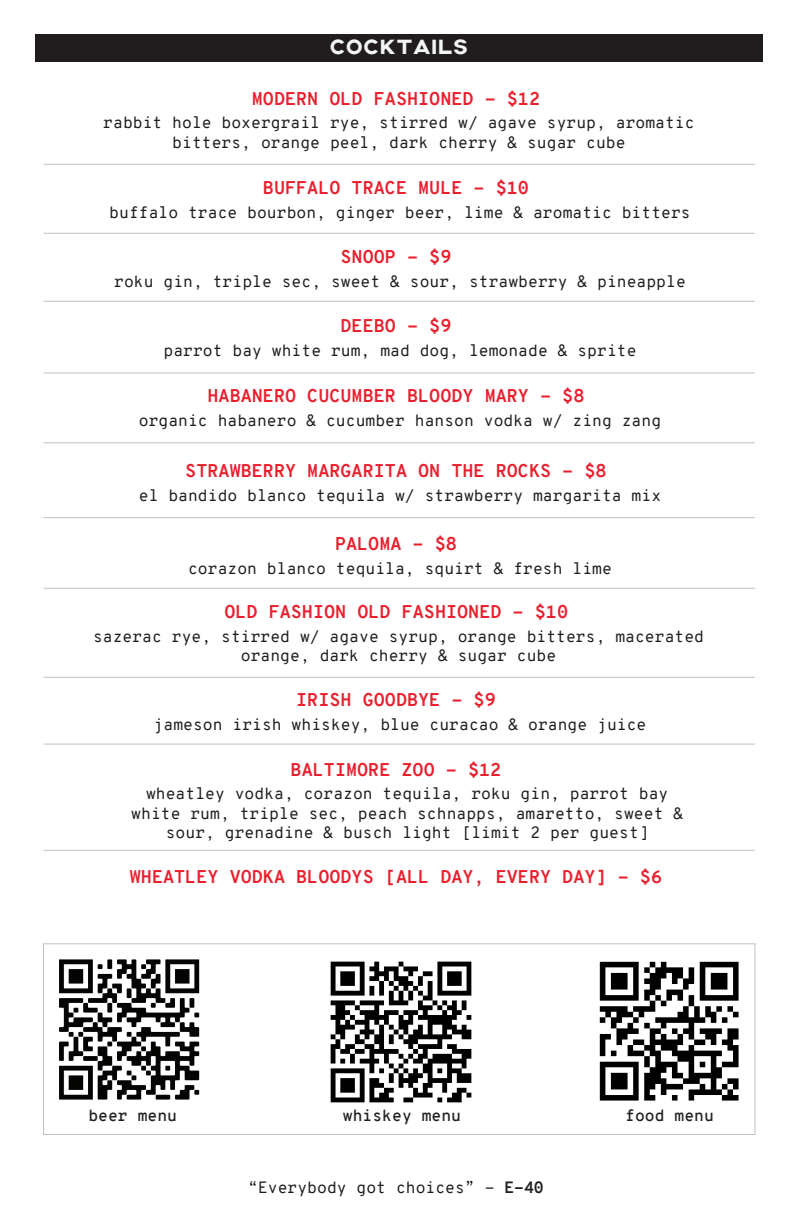
<style>
.page{position:relative;width:792px;height:1224px;background:#fff}
.page>*{position:absolute;margin:0;border:0;box-sizing:border-box;transform-origin:0 0}
.t1{font:22px "Axis";color:#f3f4f4}
.t2{font:700 18px "Overpass Mono";color:#ea1f2d}
.t3{font:16px/19.2px "Overpass Mono";color:#211d1e;text-align:center}
.t4{font:600 16px "Overpass Mono";color:#231f20}
.s1{font-weight:700}
</style>
<div class="page">
<div style="left:35px;top:34px;width:728px;height:28px;background:#211d1e"></div>
<img style="left:330px;top:961px;width:142px;height:142px">
<hr style="left:44px;top:164px;width:711px;height:1px;background:#c0c0c0">
<hr style="left:44px;top:233px;width:711px;height:1px;background:#c0c0c0">
<hr style="left:44px;top:301px;width:711px;height:1px;background:#c0c0c0">
<hr style="left:44px;top:373px;width:711px;height:1px;background:#c0c0c0">
<hr style="left:44px;top:442px;width:711px;height:1px;background:#c0c0c0">
<hr style="left:44px;top:517px;width:711px;height:1px;background:#c0c0c0">
<hr style="left:44px;top:588px;width:711px;height:1px;background:#c0c0c0">
<hr style="left:44px;top:744px;width:711px;height:1px;background:#c0c0c0">
<hr style="left:44px;top:677px;width:711px;height:1px;background:#c0c0c0">
<hr style="left:44px;top:850px;width:711px;height:1px;background:#c0c0c0">
<img style="left:59px;top:959px;width:141px;height:141px">
<div style="left:43px;top:944px;width:712px;height:191px;border:1px solid #c0c0c0"></div>
<img style="left:599px;top:961px;width:140px;height:140px">
<h1 class="t1" style="left:330px;top:34px;width:140px">COCKTAILS</h1>
<p class="t2" style="left:252px;top:86px;width:290px">MODERN OLD FASHIONED - $12</p>
<p class="t3" style="left:103px;top:113px;width:593px">rabbit hole boxergrail rye, stirred w/ agave syrup, aromatic bitters, orange peel, dark cherry &amp; sugar cube</p>
<p class="t2" style="left:263px;top:175px;width:268px">BUFFALO TRACE MULE - $10</p>
<p class="t3" style="left:109px;top:203px;width:583px">buffalo trace bourbon, ginger beer, lime &amp; aromatic bitters</p>
<p class="t2" style="left:341px;top:244px;width:112px">SNOOP - $9</p>
<p class="t3" style="left:114px;top:272px;width:573px">roku gin, triple sec, sweet &amp; sour, strawberry &amp; pineapple</p>
<p class="t2" style="left:341px;top:313px;width:112px">DEEBO - $9</p>
<p class="t3" style="left:164px;top:341px;width:475px">parrot bay white rum, mad dog, lemonade &amp; sprite</p>
<p class="t2" style="left:208px;top:383px;width:378px">HABANERO CUCUMBER BLOODY MARY - $8</p>
<p class="t3" style="left:139px;top:411px;width:524px">organic habanero &amp; cucumber hanson vodka w/ zing zang</p>
<p class="t2" style="left:185px;top:458px;width:423px">STRAWBERRY MARGARITA ON THE ROCKS - $8</p>
<p class="t3" style="left:139px;top:486px;width:524px">el bandido blanco tequila w/ strawberry margarita mix</p>
<p class="t2" style="left:335px;top:531px;width:123px">PALOMA - $8</p>
<p class="t3" style="left:188px;top:559px;width:425px">corazon blanco tequila, squirt &amp; fresh lime</p>
<p class="t2" style="left:224px;top:599px;width:345px">OLD FASHION OLD FASHIONED - $10</p>
<p class="t3" style="left:93px;top:627px;width:613px">sazerac rye, stirred w/ agave syrup, orange bitters, macerated orange, dark cherry &amp; sugar cube</p>
<p class="t2" style="left:296px;top:687px;width:201px">IRISH GOODBYE - $9</p>
<p class="t3" style="left:154px;top:715px;width:494px">jameson irish whiskey, blue curacao &amp; orange juice</p>
<p class="t2" style="left:291px;top:757px;width:212px">BALTIMORE ZOO - $12</p>
<p class="t3" style="left:131px;top:784px;width:553px">wheatley vodka, corazon tequila, roku gin, parrot bay white rum, triple sec, peach schnapps, amaretto, sweet &amp; sour, grenadine &amp; busch light [limit 2 per guest]</p>
<p class="t2" style="left:130px;top:864px;width:534px">WHEATLEY VODKA BLOODYS [ALL DAY, EVERY DAY] - $6</p>
<p class="t4" style="left:88px;top:1104px;width:90px">beer menu</p>
<p class="t4" style="left:343px;top:1104px;width:120px">whiskey menu</p>
<p class="t3" style="left:248px;top:1178px;width:297px">“Everybody got choices” - <span class="s1">E-40</span></p>
<p class="t4" style="left:625px;top:1104px;width:90px">food menu</p>
</div>
